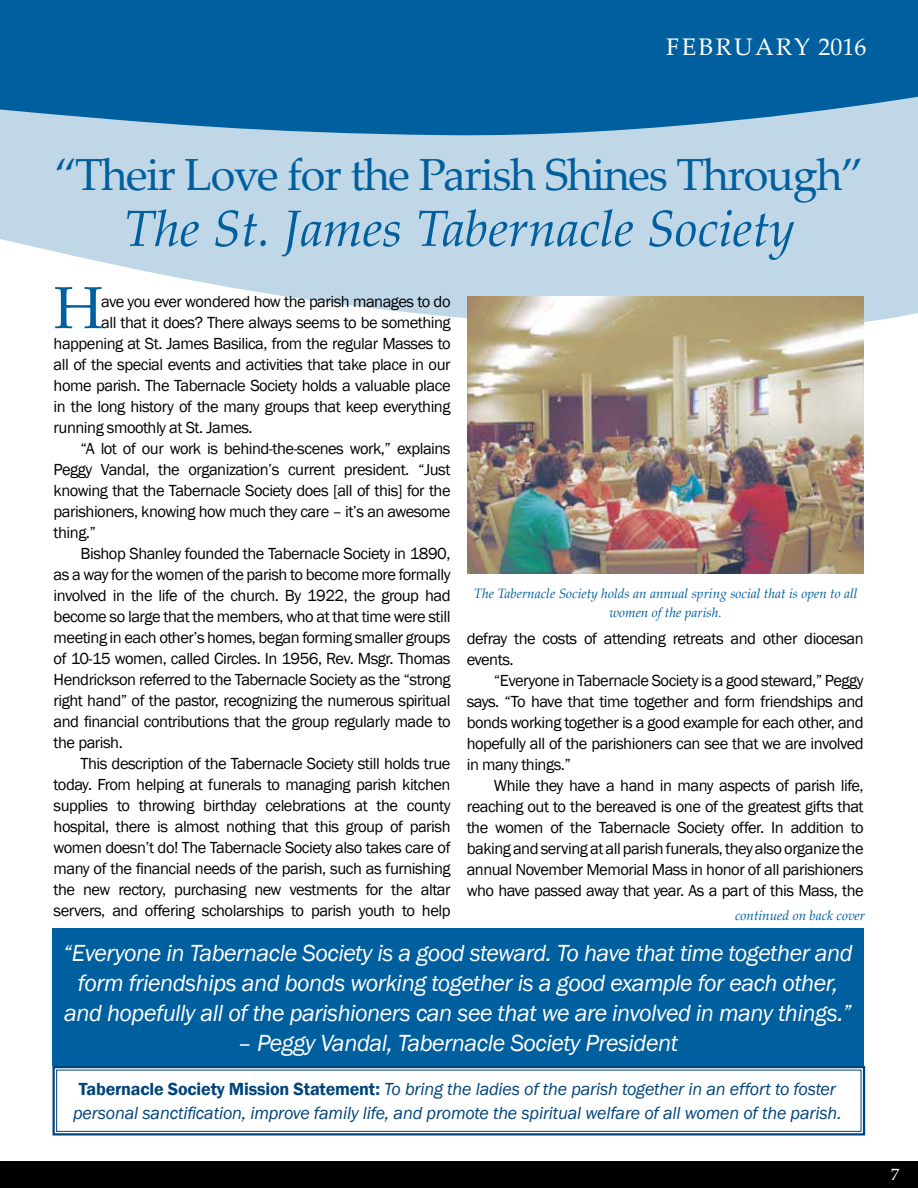
<style>
.page{position:relative;width:918px;height:1188px;background:#fff}
.page>*{position:absolute;margin:0;border:0;box-sizing:border-box;transform-origin:0 0}
.t1{font:59.4px "Palatino Linotype";color:#005f9e}
.t2{font:italic 51px "Palatino Linotype";color:#005f9e}
.t3{font:45px "Palatino Linotype";letter-spacing:-.03em;color:#005f9e}
.t4{font:italic 24px/30px "Franklin Gothic";letter-spacing:-.02em;color:#fff;text-align:center}
.t5{font:24px "Palatino Linotype";letter-spacing:.095em;color:#fff}
.t6{font:italic 18px/24px "Franklin Gothic";letter-spacing:-.01em;color:#00447c;text-align:center}
.t7{font:16.5px/21px "Franklin Gothic";letter-spacing:-.03em;color:#000;text-align:justify}
.t8{font:16.5px "Palatino Linotype";color:#fff}
.t9{font:italic 13.5px/19.5px "Palatino Linotype";color:#005f9e;text-align:center}
.s1{font-weight:600;font-style:normal}
</style>
<div class="page">
<div style="left:0;top:1161px;width:918px;height:27px;background:#000"></div>
<svg style="left:0;top:137px;width:918px;height:185px;background:#c6dbe9"></svg>
<svg style="left:0;top:0;width:918px;height:137px;background:#126aa4"></svg>
<img style="left:467px;top:297px;width:397px;height:276px">
<svg style="left:52px;top:1065px;width:814px;height:71px"></svg>
<div style="left:56px;top:1070px;width:805px;height:62px;border:1px solid #00447c"></div>
<div style="left:52px;top:929px;width:812px;height:137px;background:#005f9e"></div>
<h3 class="t5" style="left:666px;top:30px;width:202px">February 2016</h3>
<h3 class="t3" style="left:54px;top:143px;width:811px">“Their Love for the Parish Shines Through”</h3>
<h2 class="t2" style="left:123px;top:192px;width:673px">The St. James Tabernacle Society</h2>
<h1 class="t1" style="left:54px;top:266px;width:48px">H</h1>
<p class="t7" style="left:101px;top:291px;width:351px">ave you ever wondered how the parish manages to do</p>
<p class="t7" style="left:101px;top:312px;width:351px">all that it does? There always seems to be something</p>
<p class="t7" style="left:54px;top:333px;width:398px">happening at St. James Basilica, from the regular Masses to</p>
<p class="t7" style="left:54px;top:354px;width:398px">all of the special events and activities that take place in our</p>
<p class="t7" style="left:54px;top:375px;width:398px">home parish. The Tabernacle Society holds a valuable place</p>
<p class="t7" style="left:54px;top:396px;width:398px">in the long history of the many groups that keep everything</p>
<p class="t7" style="left:54px;top:417px;width:201px">running smoothly at St. James.</p>
<p class="t7" style="left:81px;top:438px;width:371px">“A lot of our work is behind-the-scenes work,” explains</p>
<p class="t7" style="left:54px;top:459px;width:398px">Peggy Vandal, the organization’s current president. “Just</p>
<p class="t7" style="left:54px;top:480px;width:398px">knowing that the Tabernacle Society does [all of this] for the</p>
<p class="t7" style="left:54px;top:501px;width:398px">parishioners, knowing how much they care – it’s an awesome</p>
<p class="t7" style="left:54px;top:522px;width:44px">thing.”</p>
<p class="t7" style="left:81px;top:543px;width:371px">Bishop Shanley founded the Tabernacle Society in 1890,</p>
<p class="t7" style="left:54px;top:564px;width:398px">as a way for the women of the parish to become more formally</p>
<p class="t7" style="left:54px;top:585px;width:398px">involved in the life of the church. By 1922, the group had</p>
<p class="t7" style="left:54px;top:606px;width:398px">become so large that the members, who at that time were still</p>
<p class="t7" style="left:54px;top:627px;width:398px">meeting in each other’s homes, began forming smaller groups</p>
<p class="t7" style="left:54px;top:648px;width:398px">of 10-15 women, called Circles. In 1956, Rev. Msgr. Thomas</p>
<p class="t7" style="left:54px;top:669px;width:399px">Hendrickson referred to the Tabernacle Society as the “strong</p>
<p class="t7" style="left:54px;top:690px;width:398px">right hand” of the pastor, recognizing the numerous spiritual</p>
<p class="t7" style="left:54px;top:712px;width:398px">and financial contributions that the group regularly made to</p>
<p class="t7" style="left:54px;top:733px;width:71px">the parish.</p>
<p class="t7" style="left:81px;top:754px;width:371px">This description of the Tabernacle Society still holds true</p>
<p class="t7" style="left:54px;top:775px;width:398px">today. From helping at funerals to managing parish kitchen</p>
<p class="t7" style="left:54px;top:796px;width:398px">supplies to throwing birthday celebrations at the county</p>
<p class="t7" style="left:54px;top:817px;width:398px">hospital, there is almost nothing that this group of parish</p>
<p class="t7" style="left:54px;top:838px;width:399px">women doesn’t do! The Tabernacle Society also takes care of</p>
<p class="t7" style="left:54px;top:859px;width:398px">many of the financial needs of the parish, such as furnishing</p>
<p class="t7" style="left:54px;top:880px;width:398px">the new rectory, purchasing new vestments for the altar</p>
<p class="t7" style="left:54px;top:901px;width:398px">servers, and offering scholarships to parish youth to help</p>
<p class="t9" style="left:474px;top:583px;width:385px">The Tabernacle Society holds an annual spring social that is open to all women of the parish.</p>
<p class="t7" style="left:467px;top:628px;width:398px">defray the costs of attending retreats and other diocesan events.</p>
<p class="t7" style="left:467px;top:671px;width:399px;text-indent:27px">“Everyone in Tabernacle Society is a good steward,” Peggy says. “To have that time together and form friendships and bonds working together is a good example for each other, and hopefully all of the parishioners can see that we are involved in many things.”</p>
<p class="t7" style="left:467px;top:776px;width:398px;text-indent:27px">While they have a hand in many aspects of parish life, reaching out to the bereaved is one of the greatest gifts that the women of the Tabernacle Society offer. In addition to baking and serving at all parish funerals, they also organize the annual November Memorial Mass in honor of all parishioners who have passed away that year. As a part of this Mass, the</p>
<p class="t9" style="left:735px;top:905px;width:132px">continued on back cover</p>
<p class="t4" style="left:63px;top:938px;width:791px">“Everyone in Tabernacle Society is a good steward. To have that time together and form friendships and bonds working together is a good example for each other, and hopefully all of the parishioners can see that we are involved in many things.”</p>
<h3 class="t4" style="left:238px;top:1028px;width:442px">– Peggy Vandal, Tabernacle Society President</h3>
<p class="t6" style="left:73px;top:1077px;width:770px"><span class="s1">Tabernacle Society Mission Statement:</span> To bring the ladies of the parish together in an effort to foster personal sanctification, improve family life, and promote the spiritual welfare of all women of the parish.</p>
<p class="t8" style="left:891px;top:1163px;width:10px">7</p>
</div>
